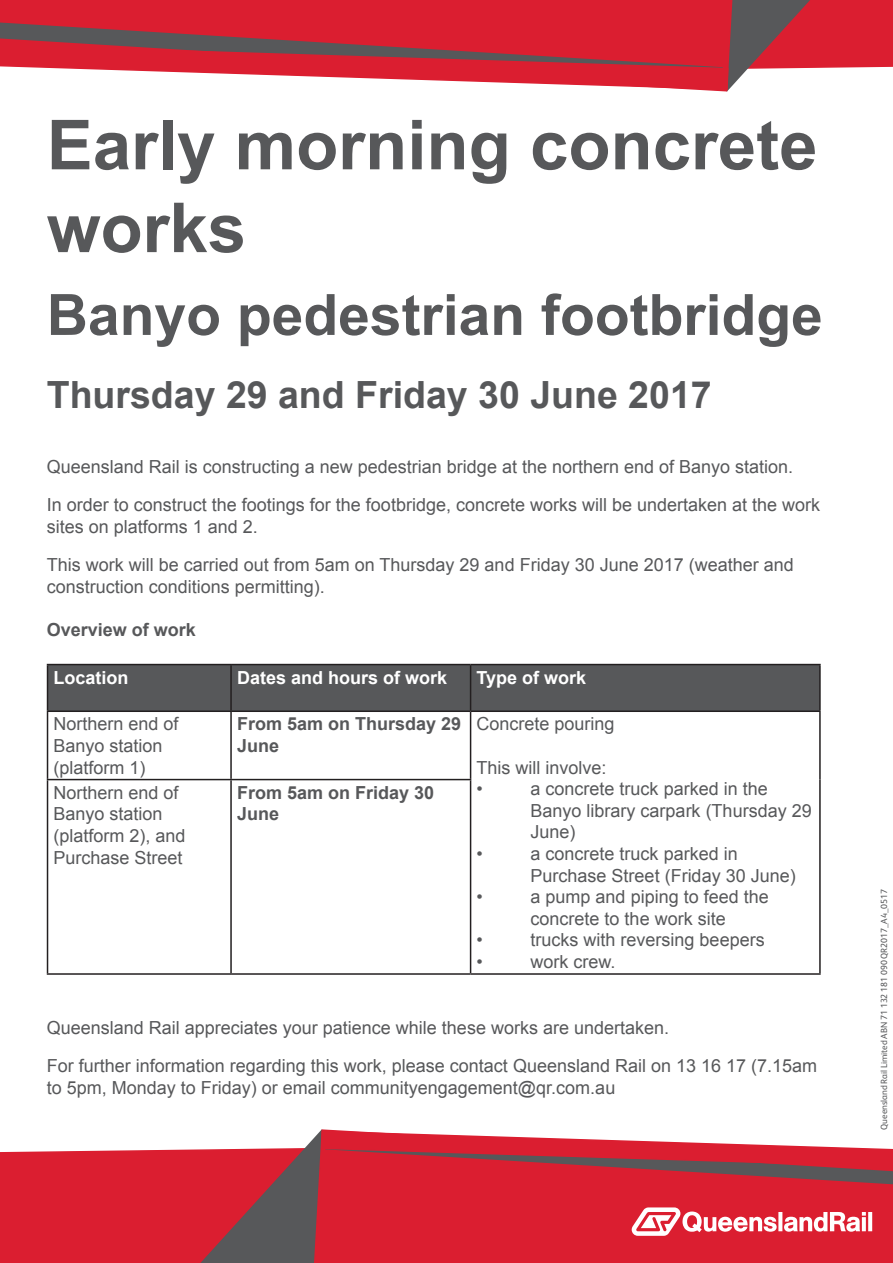
<style>
.page{position:relative;width:893px;height:1263px;background:#fff}
.page>*{position:absolute;margin:0;border:0;box-sizing:border-box;transform-origin:0 0}
.t1{font:700 69px/82.8px "Arial";color:#57585a}
.t2{font:700 57px "Arial";color:#57585a}
.t3{font:700 37.5px "Arial";color:#57585a}
.t4{font:18px/21.6px "Arial";color:#57585a}
.t5{font:700 18px/21.6px "Arial";color:#57585a}
.t6{font:700 18px "Arial";color:#fff}
.t7{font:9px "FS Albert Pro";letter-spacing:-.01em;color:#57585a}
</style>
<div class="page">
<div style="left:0;top:1150px;width:102px;height:113px;background:#db1e30"></div>
<svg style="left:102px;top:1142px;width:208px;height:121px;background:#ba3a47"></svg>
<div style="left:310px;top:1129px;width:583px;height:134px;background:#db1e30"></div>
<svg style="left:632px;top:1207px;width:240px;height:29px"></svg>
<svg style="left:0;top:0;width:893px;height:92px"></svg>
<svg style="left:320px;top:1130px;width:573px;height:56px"></svg>
<div style="left:48px;top:665px;width:771px;height:45px;background:#57585a"></div>
<hr style="left:47px;top:664px;width:184px;height:1px;background:#231f20">
<hr style="left:47px;top:665px;width:1px;height:45px;background:#231f20">
<hr style="left:231px;top:664px;width:240px;height:1px;background:#231f20">
<hr style="left:230px;top:665px;width:2px;height:45px;background:#231f20">
<hr style="left:471px;top:664px;width:350px;height:1px;background:#231f20">
<hr style="left:470px;top:665px;width:1px;height:45px;background:#231f20">
<hr style="left:819px;top:665px;width:2px;height:45px;background:#231f20">
<hr style="left:47px;top:710px;width:184px;height:2px;background:#231f20">
<hr style="left:47px;top:712px;width:1px;height:67px;background:#231f20">
<hr style="left:231px;top:710px;width:240px;height:2px;background:#231f20">
<hr style="left:230px;top:712px;width:2px;height:67px;background:#231f20">
<hr style="left:471px;top:710px;width:350px;height:2px;background:#231f20">
<hr style="left:470px;top:712px;width:1px;height:67px;background:#231f20">
<hr style="left:819px;top:712px;width:2px;height:67px;background:#231f20">
<hr style="left:47px;top:779px;width:184px;height:1px;background:#231f20">
<hr style="left:47px;top:780px;width:1px;height:193px;background:#231f20">
<hr style="left:231px;top:779px;width:240px;height:1px;background:#231f20">
<hr style="left:230px;top:780px;width:2px;height:193px;background:#231f20">
<hr style="left:470px;top:780px;width:1px;height:193px;background:#231f20">
<hr style="left:819px;top:779px;width:2px;height:194px;background:#231f20">
<hr style="left:47px;top:973px;width:184px;height:2px;background:#231f20">
<hr style="left:231px;top:973px;width:240px;height:2px;background:#231f20">
<hr style="left:471px;top:973px;width:350px;height:2px;background:#231f20">
<h1 class="t1" style="left:47px;top:106px;width:772px">Early morning concrete works</h1>
<h2 class="t2" style="left:47px;top:277px;width:777px">Banyo pedestrian footbridge</h2>
<h3 class="t3" style="left:47px;top:370px;width:666px">Thursday 29 and Friday 30 June 2017</h3>
<p class="t4" style="left:47px;top:447px;width:775px;line-height:38.5px">Queensland Rail is constructing a new pedestrian bridge at the northern end of Banyo station.<br>In order to construct the footings for the footbridge, concrete works will be undertaken at the work</p>
<p class="t4" style="left:47px;top:507px;width:749px;line-height:38.5px">sites on platforms 1 and 2.<br>This work will be carried out from 5am on Thursday 29 and Friday 30 June 2017 (weather and</p>
<p class="t4" style="left:47px;top:576px;width:280px">construction conditions permitting).</p>
<p class="t5" style="left:47px;top:620px;width:151px">Overview of work</p>
<p class="t6" style="left:54px;top:665px;width:77px">Location</p>
<p class="t6" style="left:237px;top:665px;width:212px">Dates and hours of work</p>
<p class="t6" style="left:477px;top:665px;width:111px">Type of work</p>
<p class="t4" style="left:54px;top:713px;width:127px">Northern end of<br>Banyo station (platform 1)</p>
<p class="t5" style="left:237px;top:714px;width:226px">From 5am on Thursday 29<br>June</p>
<p class="t4" style="left:477px;top:713px;width:140px">Concrete pouring</p>
<p class="t4" style="left:477px;top:757px;width:132px">This will involve: •</p>
<p class="t4" style="left:531px;top:778px;width:283px">a concrete truck parked in the<br>Banyo library carpark (Thursday 29<br>June)</p>
<p class="t4" style="left:54px;top:782px;width:134px">Northern end of<br>Banyo station (platform 2), and<br>Purchase Street</p>
<p class="t5" style="left:237px;top:782px;width:199px">From 5am on Friday 30<br>June</p>
<p class="t4" style="left:477px;top:843px;width:8px">•</p>
<p class="t4" style="left:531px;top:843px;width:267px">a concrete truck parked in<br>Purchase Street (Friday 30 June)</p>
<p class="t4" style="left:477px;top:886px;width:8px">•</p>
<p class="t4" style="left:531px;top:886px;width:240px">a pump and piping to feed the concrete to the work site</p>
<p class="t4" style="left:477px;top:929px;width:8px">•</p>
<p class="t4" style="left:531px;top:929px;width:236px">trucks with reversing beepers</p>
<p class="t4" style="left:477px;top:951px;width:8px">•</p>
<p class="t4" style="left:531px;top:951px;width:87px">work crew.</p>
<p class="t4" style="left:47px;top:1008px;width:772px;line-height:38.5px">Queensland Rail appreciates your patience while these works are undertaken.<br>For further information regarding this work, please contact Queensland Rail on 13 16 17 (7.15am</p>
<p class="t4" style="left:47px;top:1077px;width:570px">to 5pm, Monday to Friday) or email communityengagement@qr.com.au</p>
<p class="t7" style="left:878px;top:1129px;width:242px;rotate:-90deg">Queensland Rail Limited ABN 71 132 181 090 QR2017_A4_0517</p>
</div>
